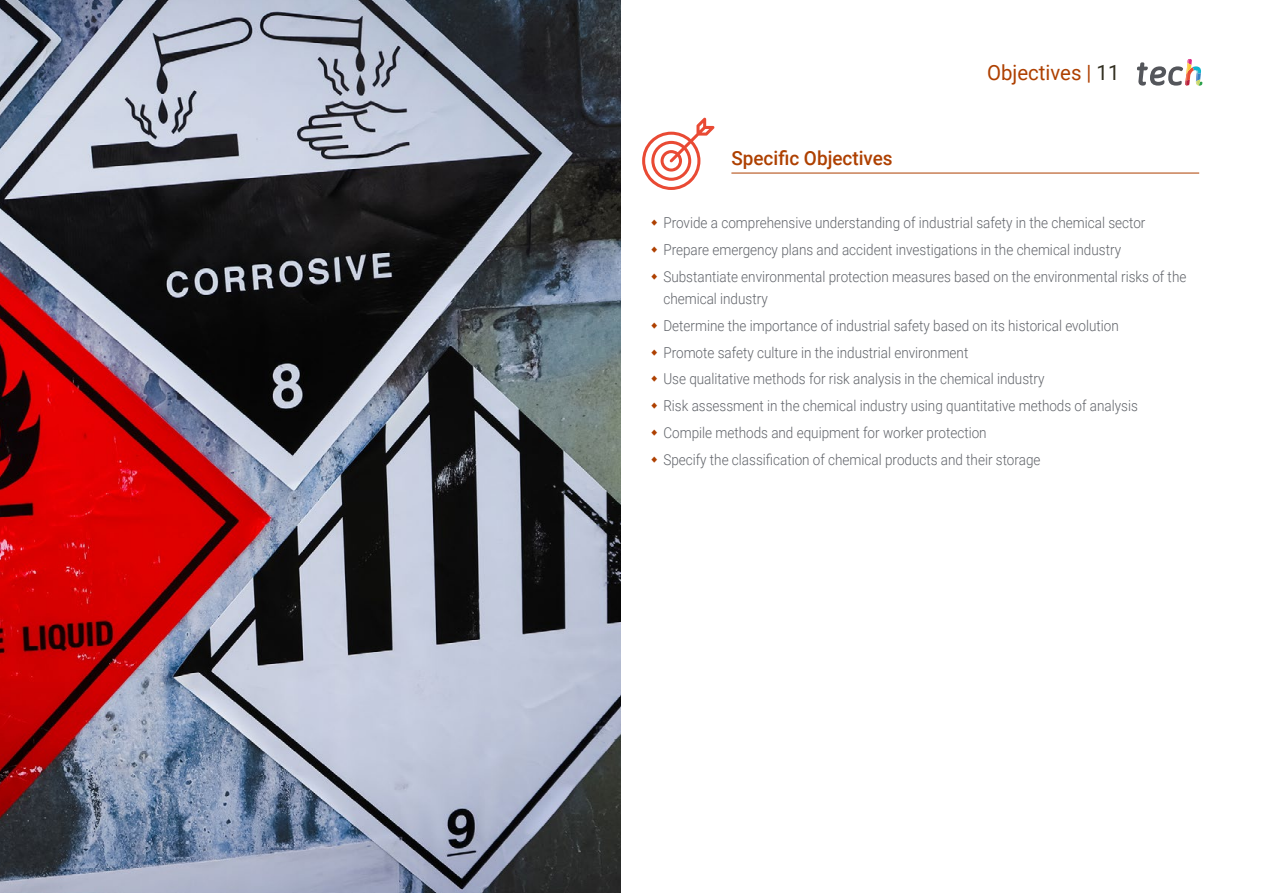
<style>
.page{position:relative;width:1263px;height:893px;background:#fff}
.page>*{position:absolute;margin:0;border:0;box-sizing:border-box;transform-origin:0 0}
.t1{font:21px "Roboto";color:#ae4000}
.t2{font:500 19.5px "Roboto";color:#ae4000}
.t3{font:300 15px/26.7px "Roboto";color:#61646a;scale:.9 1}
.s1{color:#312e20}
</style>
<div class="page">
<svg style="left:1137px;top:59px;width:65px;height:27px"></svg>
<img style="left:0;top:0;width:621px;height:893px">
<hr style="left:731px;top:173px;width:468px;height:1px;background:#ae4000">
<svg style="left:642px;top:118px;width:72px;height:72px"></svg>
<h2 class="t2" style="left:731px;top:144px;width:163px">Specific Objectives</h2>
<h1 class="t1" style="left:987px;top:57px;width:134px">Objectives | <span class="s1">11</span></h1>
<p class="t3" style="left:663px;top:209px;width:583px">Provide a comprehensive understanding of industrial safety in the chemical sector<br>Prepare emergency plans and accident investigations in the chemical industry<br>Substantiate environmental protection measures based on the environmental risks of the</p>
<p class="t3" style="left:663px;top:285px;width:529px">chemical industry<br>Determine the importance of industrial safety based on its historical evolution Promote safety culture in the industrial environment<br>Use qualitative methods for risk analysis in the chemical industry<br>Risk assessment in the chemical industry using quantitative methods of analysis Compile methods and equipment for worker protection<br>Specify the classification of chemical products and their storage</p>
</div>
